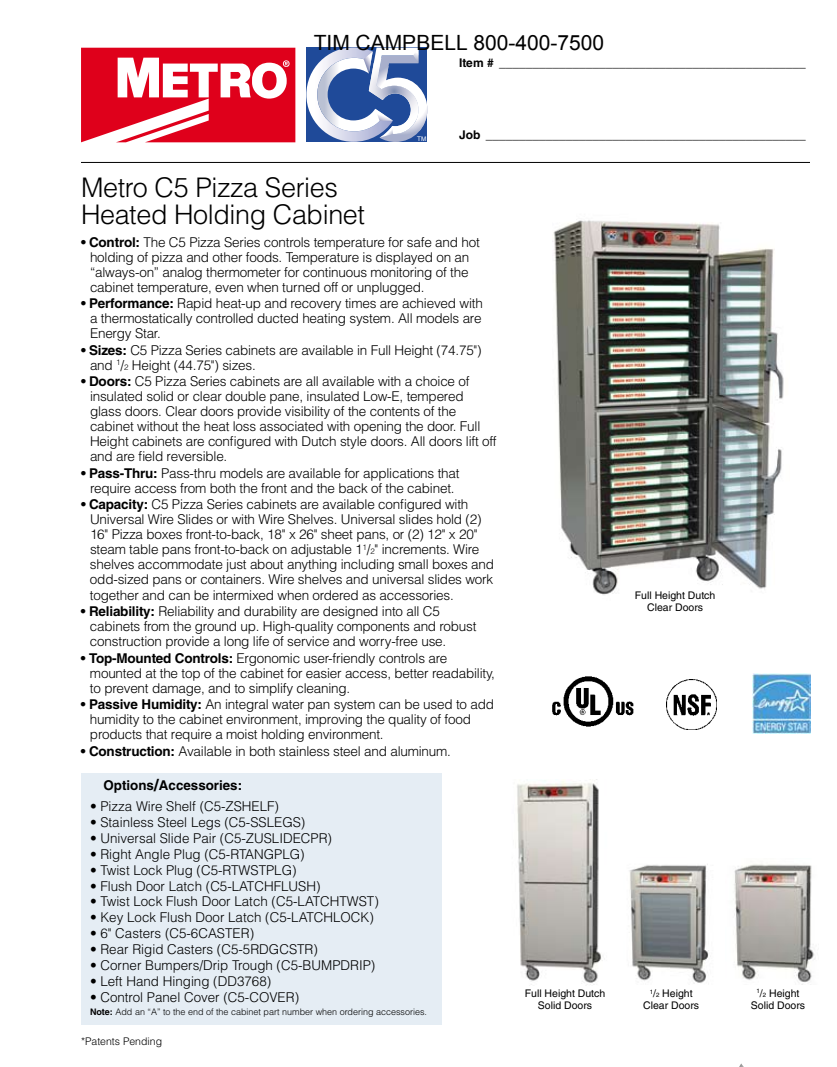
<style>
.page{position:relative;width:837px;height:1067px;background:#fff}
.page>*{position:absolute;margin:0;border:0;box-sizing:border-box;transform-origin:0 0}
.t1{font:300 27px/27px "Helvetica";letter-spacing:-.015em;color:#000}
.t2{font:21px "Arial";color:#000}
.t3{font:300 13.5px/15px "Helvetica";letter-spacing:-.015em;color:#000}
.t4{font:700 13.5px "Helvetica";color:#000}
.t5{font:700 12px "Helvetica";color:#000}
.t6{font:10.5px/12px "Helvetica";color:#000;text-align:center}
.t7{font:300 10.5px "Helvetica";color:#000}
.t8{font:300 9px "Helvetica";color:#000}
.t9{font:6.3px "Helvetica";color:#fff}
.s1{font-weight:700}
.s2{font-size:7.8px}
.s3{font-size:16.5px}
.s4{font-size:6.15px}
</style>
<div class="page">
<img style="left:734px;top:864px;width:81px;height:118px">
<img style="left:517px;top:779px;width:86px;height:206px">
<img style="left:629px;top:864px;width:80px;height:120px">
<img style="left:553px;top:220px;width:231px;height:375px">
<img style="left:552px;top:676px;width:82px;height:51px">
<hr style="left:81px;top:162px;width:729px;height:1px;background:#000">
<svg style="left:81px;top:48px;width:214px;height:94px"></svg>
<svg style="left:306px;top:47px;width:121px;height:95px"></svg>
<div style="left:81px;top:772px;width:361px;height:252px;background:#e5edf4"></div>
<img style="left:667px;top:679px;width:50px;height:50px">
<img style="left:752px;top:673px;width:59px;height:60px">
<h2 class="t2" style="left:314px;top:28px;width:292px">TIM CAMPBELL 800-400-7500</h2>
<p class="t9" style="left:417px;top:135px;width:11px">TM</p>
<p class="t5" style="left:459px;top:55px;width:348px">Item # ______________________________________________</p>
<p class="t5" style="left:459px;top:127px;width:348px">Job ________________________________________________</p>
<h1 class="t1" style="left:81px;top:173px;width:286px">Metro C5 Pizza Series<br>Heated Holding Cabinet</h1>
<p class="t3" style="left:90px;top:234px;width:391px;text-indent:-9px"><span class="s1">• Control:</span> The C5 Pizza Series controls temperature for safe and hot holding of pizza and other foods. Temperature is displayed on an “always-on” analog thermometer for continuous monitoring of the cabinet temperature, even when turned off or unplugged.</p>
<p class="t3" style="left:90px;top:296px;width:394px;text-align:justify;text-indent:-9px"><span class="s1">• Performance:</span> Rapid heat-up and recovery times are achieved with a thermostatically controlled ducted heating system. All models are Energy Star.</p>
<p class="t3" style="left:90px;top:342px;width:393px;text-indent:-9px"><span class="s1">• Sizes:</span> C5 Pizza Series cabinets are available in Full Height (74.75") and <sup>1</sup>/<span class="s2">2</span> Height (44.75") sizes.</p>
<p class="t3" style="left:90px;top:374px;width:408px;text-indent:-9px"><span class="s1">• Doors:</span> C5 Pizza Series cabinets are all available with a choice of insulated solid or clear double pane, insulated Low-E, tempered glass doors. Clear doors provide visibility of the contents of the cabinet without the heat loss associated with opening the door. Full Height cabinets are configured with Dutch style doors. All doors lift off and are field reversible.</p>
<p class="t3" style="left:81px;top:465px;width:380px;text-align:center"><span class="s1">• Pass-Thru:</span> Pass-thru models are available for applications that require access from both the front and the back of the cabinet.</p>
<p class="t3" style="left:90px;top:497px;width:406px;text-indent:-9px"><span class="s1">• Capacity:</span> C5 Pizza Series cabinets are available configured with Universal Wire Slides or with Wire Shelves. Universal slides hold (2)<br>16" Pizza boxes front-to-back, 18" x 26" sheet pans, or (2) 12" x 20" steam table pans front-to-back on adjustable 1<sup>1</sup>/<span class="s2">2</span>" increments. Wire shelves accommodate just about anything including small boxes and odd-sized pans or containers. Wire shelves and universal slides work together and can be intermixed when ordered as accessories.</p>
<p class="t3" style="left:90px;top:603px;width:388px;text-indent:-9px"><span class="s1">• Reliability:</span> Reliability and durability are designed into all C5 cabinets from the ground up. High-quality components and robust construction provide a long life of service and worry-free use.</p>
<p class="t3" style="left:90px;top:650px;width:407px;text-indent:-9px"><span class="s1">• Top-Mounted Controls:</span> Ergonomic user-friendly controls are mounted at the top of the cabinet for easier access, better readability, to prevent damage, and to simplify cleaning.</p>
<p class="t3" style="left:90px;top:696px;width:406px;text-indent:-9px"><span class="s1">• Passive Humidity:</span> An integral water pan system can be used to add humidity to the cabinet environment, improving the quality of food products that require a moist holding environment.</p>
<p class="t3" style="left:81px;top:743px;width:372px"><span class="s1">• Construction:</span> Available in both stainless steel and aluminum.</p>
<p class="t4" style="left:104px;top:777px;width:140px">Options<span class="s3">/</span>Accessories:</p>
<p class="t3" style="left:90px;top:798px;width:191px">• Pizza Wire Shelf (C5-ZSHELF)</p>
<p class="t3" style="left:90px;top:814px;width:217px">• Stainless Steel Legs (C5-SSLEGS)</p>
<p class="t3" style="left:90px;top:830px;width:244px">• Universal Slide Pair (C5-ZUSLIDECPR)</p>
<p class="t3" style="left:90px;top:846px;width:216px">• Right Angle Plug (C5-RTANGPLG)</p>
<p class="t3" style="left:90px;top:862px;width:208px">• Twist Lock Plug (C5-RTWSTPLG)</p>
<p class="t3" style="left:90px;top:877px;width:232px">• Flush Door Latch (C5-LATCHFLUSH)</p>
<p class="t3" style="left:90px;top:893px;width:290px">• Twist Lock Flush Door Latch (C5-LATCHTWST)</p>
<p class="t3" style="left:90px;top:909px;width:285px">• Key Lock Flush Door Latch (C5-LATCHLOCK)</p>
<p class="t3" style="left:90px;top:925px;width:166px">• 6" Casters (C5-6CASTER)</p>
<p class="t3" style="left:90px;top:941px;width:229px">• Rear Rigid Casters (C5-5RDGCSTR)</p>
<p class="t3" style="left:90px;top:957px;width:287px">• Corner Bumpers/Drip Trough (C5-BUMPDRIP)</p>
<p class="t3" style="left:90px;top:973px;width:183px">• Left Hand Hinging (DD3768)</p>
<p class="t3" style="left:90px;top:989px;width:211px">• Control Panel Cover (C5-COVER)</p>
<p class="t8" style="left:90px;top:1006px;width:339px"><span class="s1">Note:</span> Add an “A” to the end of the cabinet part number when ordering accessories.</p>
<p class="t7" style="left:81px;top:1034px;width:83px">*Patents Pending</p>
<p class="t6" style="left:635px;top:589px;width:82px">Full Height Dutch<br>Clear Doors</p>
<p class="t6" style="left:525px;top:987px;width:82px">Full Height Dutch<br>Solid Doors</p>
<p class="t6" style="left:643px;top:987px;width:58px"><sup>1</sup>/<span class="s4">2</span> Height<br>Clear Doors</p>
<p class="t6" style="left:751px;top:986px;width:56px"><sup>1</sup>/<span class="s4">2</span> Height<br>Solid Doors</p>
</div>
